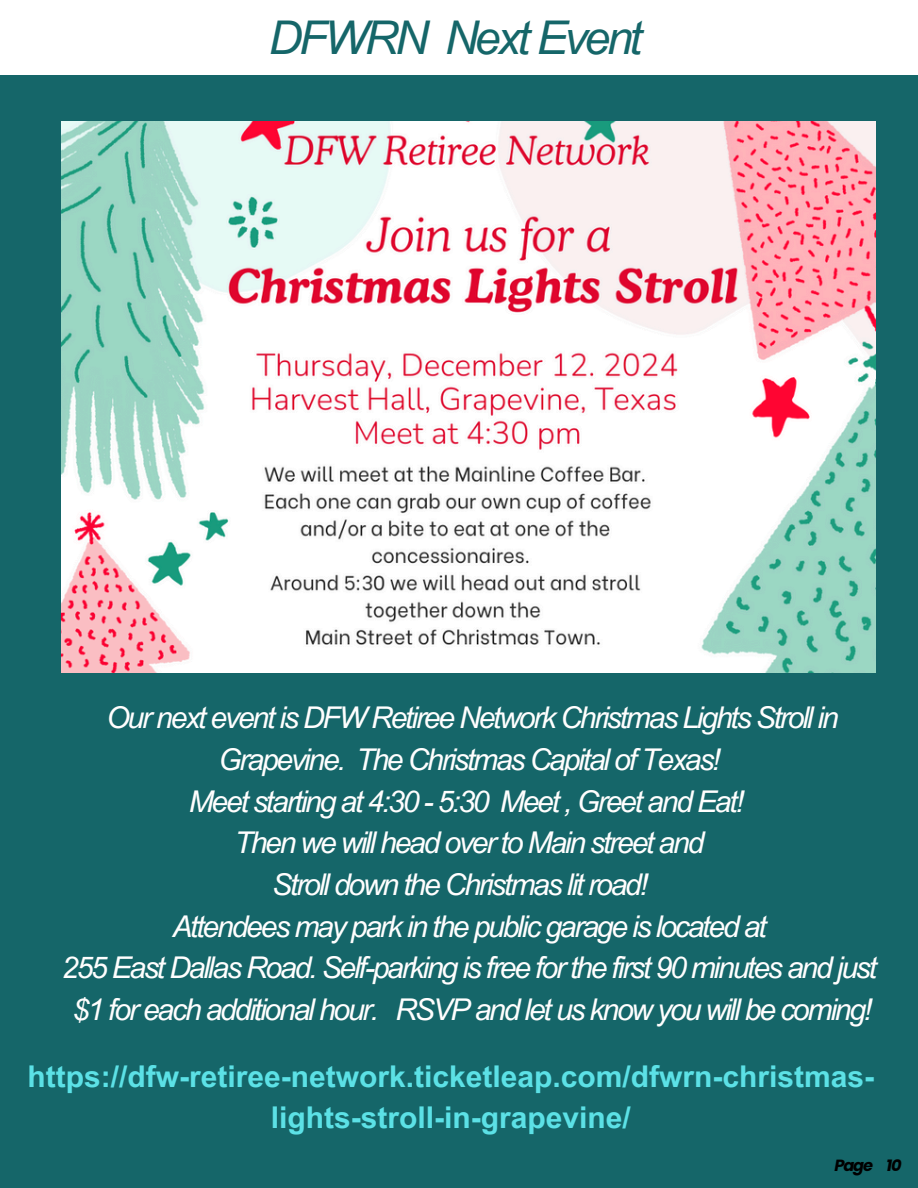
<style>
.page{position:relative;width:918px;height:1188px;background:#156669}
.page>*{position:absolute;margin:0;border:0;box-sizing:border-box;transform-origin:0 0}
.t1{font:italic 46.5px "Arial MT Pro";letter-spacing:-.07em;color:#156669}
.t2{font:italic 30px "Arial MT Pro";letter-spacing:-.07em;color:#fffefe}
.t3{font:700 30px/41.7px "Arial MT Pro";color:#5ce1e6;text-align:center}
.t4{font:italic 700 16.2px "Poppins";letter-spacing:-.07em;color:#000}
</style>
<div class="page">
<img style="left:62px;top:122px;width:813px;height:551px">
<div style="left:0;top:0;width:918px;height:75px;background:#fff"></div>
<p class="t1" style="left:269px;top:20px;width:375px">DFWRN Next Event</p>
<p class="t2" style="left:106px;top:707px;width:734px">Our next event is DFW Retiree Network Christmas Lights Stroll in</p>
<p class="t2" style="left:218px;top:748px;width:504px">Grapevine. The Christmas Capital of Texas!</p>
<p class="t2" style="left:189px;top:790px;width:557px">Meet starting at 4:30 - 5:30 Meet , Greet and Eat!</p>
<p class="t2" style="left:235px;top:832px;width:471px">Then we will head over to Main street and</p>
<p class="t2" style="left:272px;top:873px;width:377px">Stroll down the Christmas lit road!</p>
<p class="t2" style="left:172px;top:915px;width:596px">Attendees may park in the public garage is located at</p>
<p class="t2" style="left:62px;top:956px;width:817px">255 East Dallas Road. Self-parking is free for the first 90 minutes andjust</p>
<p class="t2" style="left:73px;top:998px;width:801px">$1 for each additional hour. RSVP and let us know you will be coming!</p>
<p class="t3" style="left:28px;top:1059px;width:848px">https://dfw-retiree-network.ticketleap.com/dfwrn-christmas&shy;lights-stroll-in-grapevine/</p>
<h3 class="t4" style="left:834px;top:1154px;width:40px">Page</h3>
<h2 class="t4" style="left:886px;top:1154px;width:17px">10</h2>
</div>
